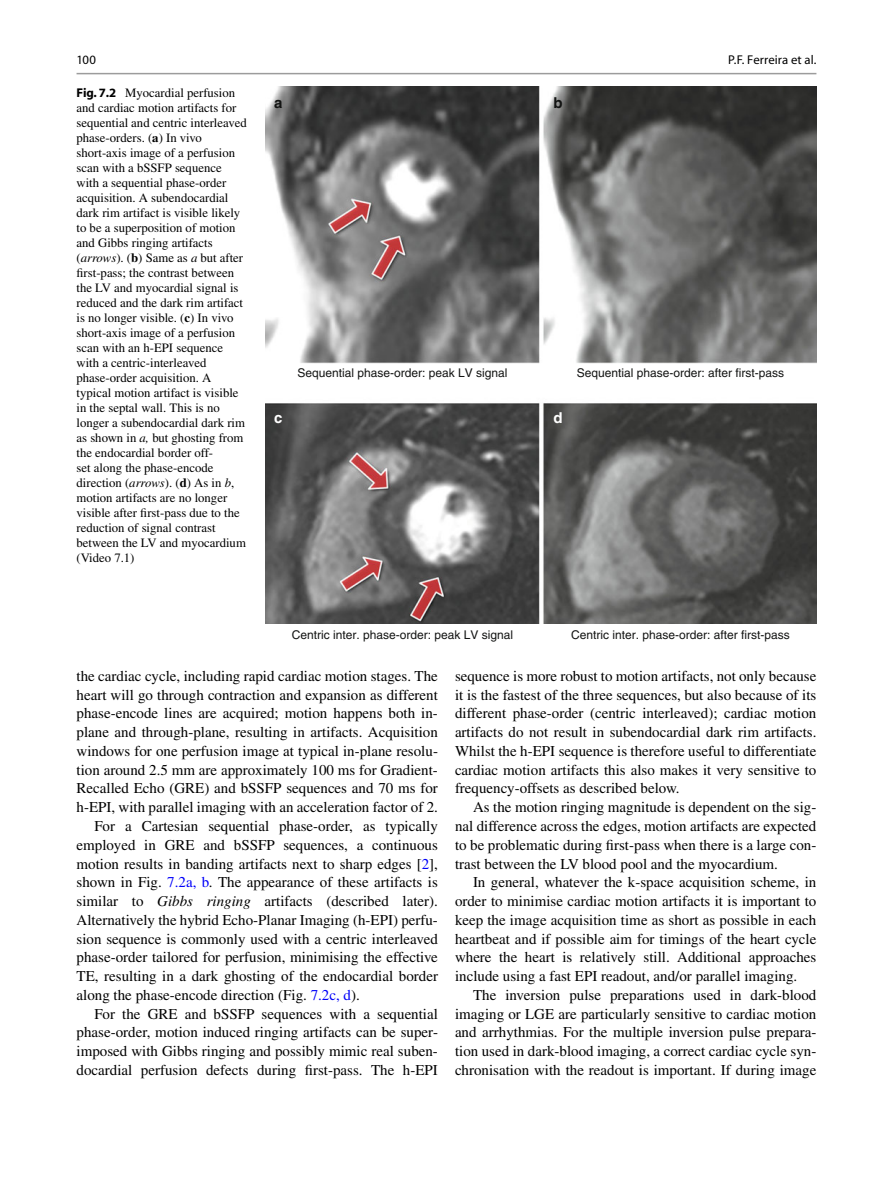
<style>
.page{position:relative;width:893px;height:1187px;background:#fff}
.page>*{position:absolute;margin:0;border:0;box-sizing:border-box;transform-origin:0 0}
.t1{font:15px/18.8px "Csdcgj Fjlhfb Times";color:#000;text-align:justify}
.t2{font:700 15px "Wtxsjr Pmgpgh Helvetica";color:#131413}
.t3{font:700 15px "Wtxsjr Pmgpgh Helvetica";color:#fff}
.t4{font:12.75px/15px "Csdcgj Fjlhfb Times";color:#000}
.t5{font:12.75px "Mcdvtk Qywsjx Myriad";letter-spacing:.005em;color:#000}
.t6{font:12px "Nxkjfj Fsfbpr Helvetica";color:#131413}
.s1{font-family:"Gvhpqn Sbvpxk Myriad";font-weight:700}
.s2{font-family:"Dglxcq Pxqmjw Times";font-weight:700}
.s3{font-family:"Cffhjf Kyqbhw Times";font-style:italic}
.s4{color:#0000fa}
</style>
<div class="page">
<img style="left:266px;top:87px;width:550px;height:536px">
<hr style="left:77px;top:73px;width:739px;height:1px;background:#9c9c9c">
<p class="t5" style="left:77px;top:55px;width:21px">100</p>
<p class="t4" style="left:77px;top:86px;width:172px"><span class="s1">Fig. 7.2</span> Myocardial perfusion and cardiac motion artifacts for sequential and centric interleaved phase-orders. ( <span class="s2">a</span> ) In vivo short-axis image of a perfusion scan with a bSSFP sequence with a sequential phase-order acquisition. A subendocardial dark rim artifact is visible likely to be a superposition of motion and Gibbs ringing artifacts<br>( <span class="s3">arrows</span> ). ( <span class="s2">b</span> ) Same as <span class="s3">a</span> but after first-pass; the contrast between the LV and myocardial signal is reduced and the dark rim artifact is no longer visible. ( <span class="s2">c</span> ) In vivo short-axis image of a perfusion scan with an h-EPI sequence with a centric-interleaved phase-order acquisition. A typical motion artifact is visible in the septal wall. This is no longer a subendocardial dark rim as shown in <span class="s3">a,</span> but ghosting from the endocardial border off-<br>set along the phase-encode direction ( <span class="s3">arrows</span> ). ( <span class="s2">d</span> ) As in <span class="s3">b</span> , motion artifacts are no longer visible after first-pass due to the reduction of signal contrast between the LV and myocardium (Video 7.1)</p>
<p class="t2" style="left:274px;top:97px;width:10px">a</p>
<p class="t2" style="left:553px;top:97px;width:11px">b</p>
<p class="t5" style="left:728px;top:55px;width:90px">P.F. Ferreira et al.</p>
<p class="t6" style="left:297px;top:368px;width:212px">Sequential phase-order: peak LV signal</p>
<p class="t3" style="left:274px;top:412px;width:10px">c</p>
<p class="t3" style="left:553px;top:412px;width:11px">d</p>
<p class="t6" style="left:577px;top:368px;width:209px">Sequential phase-order: after first-pass</p>
<p class="t6" style="left:292px;top:630px;width:223px">Centric inter. phase-order: peak LV signal</p>
<p class="t6" style="left:571px;top:630px;width:220px">Centric inter. phase-order: after first-pass</p>
<p class="t1" style="left:77px;top:668px;width:363px">the cardiac cycle, including rapid cardiac motion stages. The</p>
<p class="t1" style="left:77px;top:686px;width:363px">heart will go through contraction and expansion as different</p>
<p class="t1" style="left:77px;top:705px;width:363px">phase-encode lines are acquired; motion happens both in-</p>
<p class="t1" style="left:77px;top:724px;width:363px">plane and through-plane, resulting in artifacts. Acquisition</p>
<p class="t1" style="left:77px;top:743px;width:363px">windows for one perfusion image at typical in-plane resolu-</p>
<p class="t1" style="left:77px;top:761px;width:363px">tion around 2.5 mm are approximately 100 ms for Gradient-</p>
<p class="t1" style="left:77px;top:780px;width:363px">Recalled Echo (GRE) and bSSFP sequences and 70 ms for</p>
<p class="t1" style="left:77px;top:799px;width:363px">h-EPI, with parallel imaging with an acceleration factor of 2.</p>
<p class="t1" style="left:95px;top:818px;width:345px">For a Cartesian sequential phase-order, as typically</p>
<p class="t1" style="left:77px;top:836px;width:363px">employed in GRE and bSSFP sequences, a continuous</p>
<p class="t1" style="left:77px;top:855px;width:363px">motion results in banding artifacts next to sharp edges [ <span class="s4">2</span> ],</p>
<p class="t1" style="left:77px;top:874px;width:363px">shown in Fig. <span class="s4">7.2a, b</span> . The appearance of these artifacts is</p>
<p class="t1" style="left:77px;top:893px;width:363px">similar to <span class="s3">Gibbs ringing</span> artifacts (described later).</p>
<p class="t1" style="left:77px;top:911px;width:363px">Alternatively the hybrid Echo-Planar Imaging (h-EPI) perfu-</p>
<p class="t1" style="left:77px;top:930px;width:363px">sion sequence is commonly used with a centric interleaved</p>
<p class="t1" style="left:77px;top:949px;width:363px">phase-order tailored for perfusion, minimising the effective</p>
<p class="t1" style="left:77px;top:968px;width:363px">TE, resulting in a dark ghosting of the endocardial border</p>
<p class="t1" style="left:77px;top:986px;width:285px">along the phase-encode direction (Fig. <span class="s4">7.2c, d</span> ).</p>
<p class="t1" style="left:95px;top:1005px;width:345px">For the GRE and bSSFP sequences with a sequential</p>
<p class="t1" style="left:77px;top:1024px;width:363px">phase-order, motion induced ringing artifacts can be super-</p>
<p class="t1" style="left:77px;top:1043px;width:363px">imposed with Gibbs ringing and possibly mimic real suben-</p>
<p class="t1" style="left:77px;top:1061px;width:363px">docardial perfusion defects during first-pass. The h-EPI</p>
<p class="t1" style="left:455px;top:668px;width:363px">sequence is more robust to motion artifacts, not only because it is the fastest of the three sequences, but also because of its different phase-order (centric interleaved); cardiac motion artifacts do not result in subendocardial dark rim artifacts.<br>Whilst the h-EPI sequence is therefore useful to differentiate cardiac motion artifacts this also makes it very sensitive to frequency-offsets as described below.</p>
<p class="t1" style="left:455px;top:799px;width:363px;text-indent:18px">As the motion ringing magnitude is dependent on the sig&shy;nal difference across the edges, motion artifacts are expected to be problematic during first-pass when there is a large con&shy;trast between the LV blood pool and the myocardium.</p>
<p class="t1" style="left:455px;top:874px;width:363px;text-indent:18px">In general, whatever the k-space acquisition scheme, in order to minimise cardiac motion artifacts it is important to keep the image acquisition time as short as possible in each heartbeat and if possible aim for timings of the heart cycle where the heart is relatively still. Additional approaches include using a fast EPI readout, and/or parallel imaging.</p>
<p class="t1" style="left:455px;top:986px;width:363px;text-indent:18px">The inversion pulse preparations used in dark-blood imaging or LGE are particularly sensitive to cardiac motion and arrhythmias. For the multiple inversion pulse prepara&shy;tion used in dark-blood imaging, a correct cardiac cycle syn&shy;chronisation with the readout is important. If during image</p>
</div>
